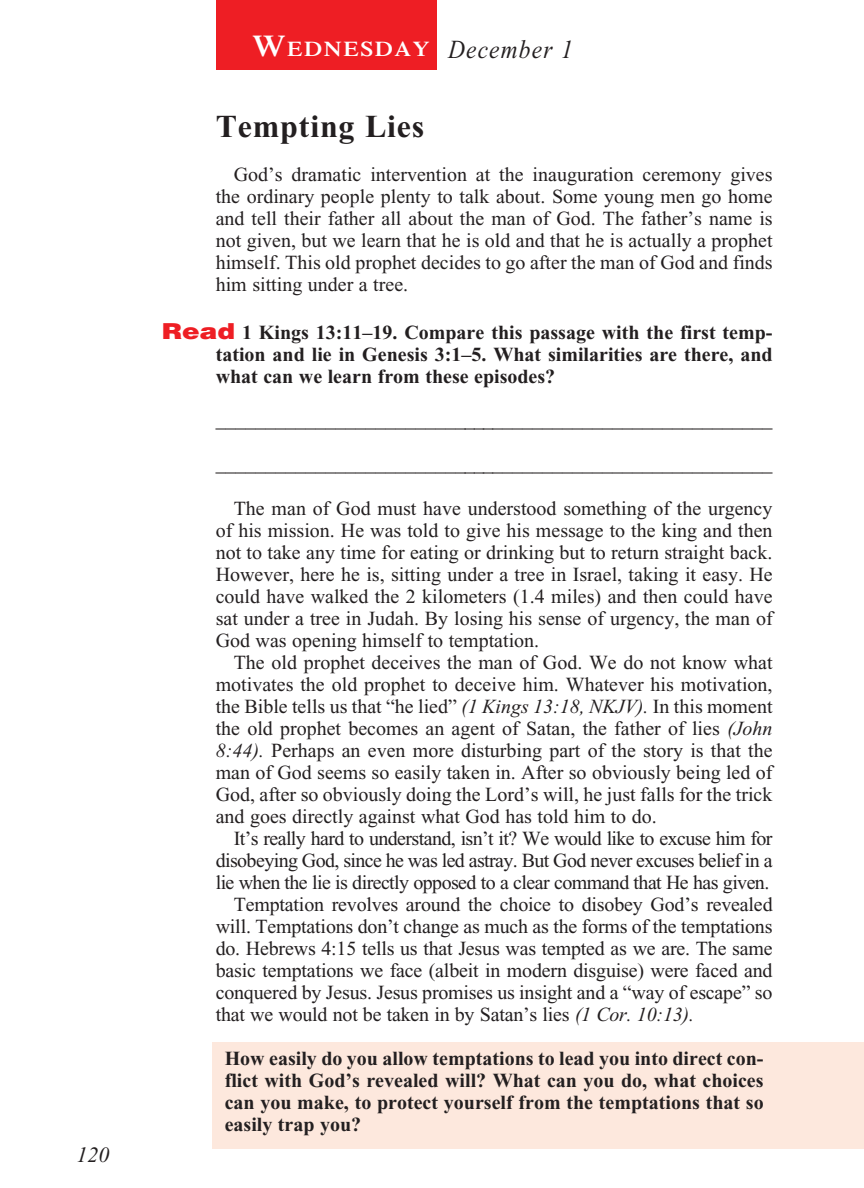
<style>
.page{position:relative;width:864px;height:1188px;background:#fff}
.page>*{position:absolute;margin:0;border:0;box-sizing:border-box;transform-origin:0 0}
._01-Daily_head{font:700 32px "Times New Roman";letter-spacing:.025em;color:#231f20}
._00-Month-Day{font:italic 26px "Times New Roman";letter-spacing:.05em;color:#231f20;scale:.9 1}
.t1{font:italic 22px "Times New Roman";color:#231f20}
.t2{font:600 21px "Times";letter-spacing:.07em;color:#fff;scale:1.1 1}
._4-Body_Copy{font:20px/22px "Times New Roman";color:#231f20;text-align:justify}
.x-screened_box-text{font:700 20px/22px "Times New Roman";color:#231f20;text-align:justify}
._6-question{font:700 20px/22px "Times New Roman";color:#231f20;text-align:justify}
.s1{font-size:30px}
.s2{font-family:"Helvetica";font-weight:900;font-size:22px;color:#ee1e24}
.s3{font-style:italic}
</style>
<div class="page">
<div style="left:213px;top:1042px;width:651px;height:107px;background:#fde8dd"></div>
<div style="left:217px;top:0;width:220px;height:69px;background:#ee1e24"></div>
<p class="t1" style="left:77px;top:1143px;width:34px">120</p>
<p class="t2" style="left:252px;top:37px;width:162px"><span class="s1">W</span>EDNESDAY</p>
<p class="_00-Month-Day" style="left:448px;top:35px;width:140px">December 1</p>
<p class="_01-Daily_head" style="left:216px;top:108px;width:210px">Tempting Lies</p>
<p class="_4-Body_Copy" style="left:216px;top:163px;width:559px;text-indent:18px">God’s dramatic intervention at the inauguration ceremony gives the ordinary people plenty to talk about. Some young men go home and tell their father all about the man of God. The father’s name is not given, but we learn that he is old and that he is actually a prophet himself. This old prophet decides to go after the man of God and finds him sitting under a tree.</p>
<p class="_6-question" style="left:216px;top:322px;width:558px;text-indent:-54px"><span class="s2">Read</span> 1 Kings 13:11–19. Compare this passage with the first temp&shy;tation and lie in Genesis 3:1–5. What similarities are there, and what can we learn from these episodes?</p>
<p class="_4-Body_Copy" style="left:216px;top:410px;width:558px">________________________________________________________</p>
<p class="_4-Body_Copy" style="left:216px;top:454px;width:558px">________________________________________________________</p>
<p class="_4-Body_Copy" style="left:216px;top:498px;width:559px;text-indent:18px">The man of God must have understood something of the urgency of his mission. He was told to give his message to the king and then not to take any time for eating or drinking but to return straight back.<br>However, here he is, sitting under a tree in Israel, taking it easy. He could have walked the 2 kilometers (1.4 miles) and then could have sat under a tree in Judah. By losing his sense of urgency, the man of God was opening himself to temptation.</p>
<p class="_4-Body_Copy" style="left:216px;top:652px;width:558px;text-indent:18px">The old prophet deceives the man of God. We do not know what motivates the old prophet to deceive him. Whatever his motivation, the Bible tells us that “he lied” <span class="s3">(1 Kings 13:18, NKJV).</span> In this moment the old prophet becomes an agent of Satan, the father of lies <span class="s3">(John 8:44).</span> Perhaps an even more disturbing part of the story is that the man of God seems so easily taken in. After so obviously being led of God, after so obviously doing the Lord’s will, he just falls for the trick and goes directly against what God has told him to do.</p>
<p class="_4-Body_Copy" style="left:216px;top:828px;width:558px;text-indent:18px">It’s really hard to understand, isn’t it? We would like to excuse him for disobeying God, since he was led astray. But God never excuses belief in a lie when the lie is directly opposed to a clear command that He has given.</p>
<p class="_4-Body_Copy" style="left:216px;top:894px;width:558px;text-indent:18px">Temptation revolves around the choice to disobey God’s revealed will. Temptations don’t change as much as the forms of the temptations do. Hebrews 4:15 tells us that Jesus was tempted as we are. The same basic temptations we face (albeit in modern disguise) were faced and conquered by Jesus. Jesus promises us insight and a “way of escape” so that we would not be taken in by Satan’s lies <span class="s3">(1 Cor. 10:13).</span></p>
<p class="x-screened_box-text" style="left:225px;top:1048px;width:540px">How easily do you allow temptations to lead you into direct con&shy;flict with God’s revealed will? What can you do, what choices can you make, to protect yourself from the temptations that so easily trap you?</p>
</div>
